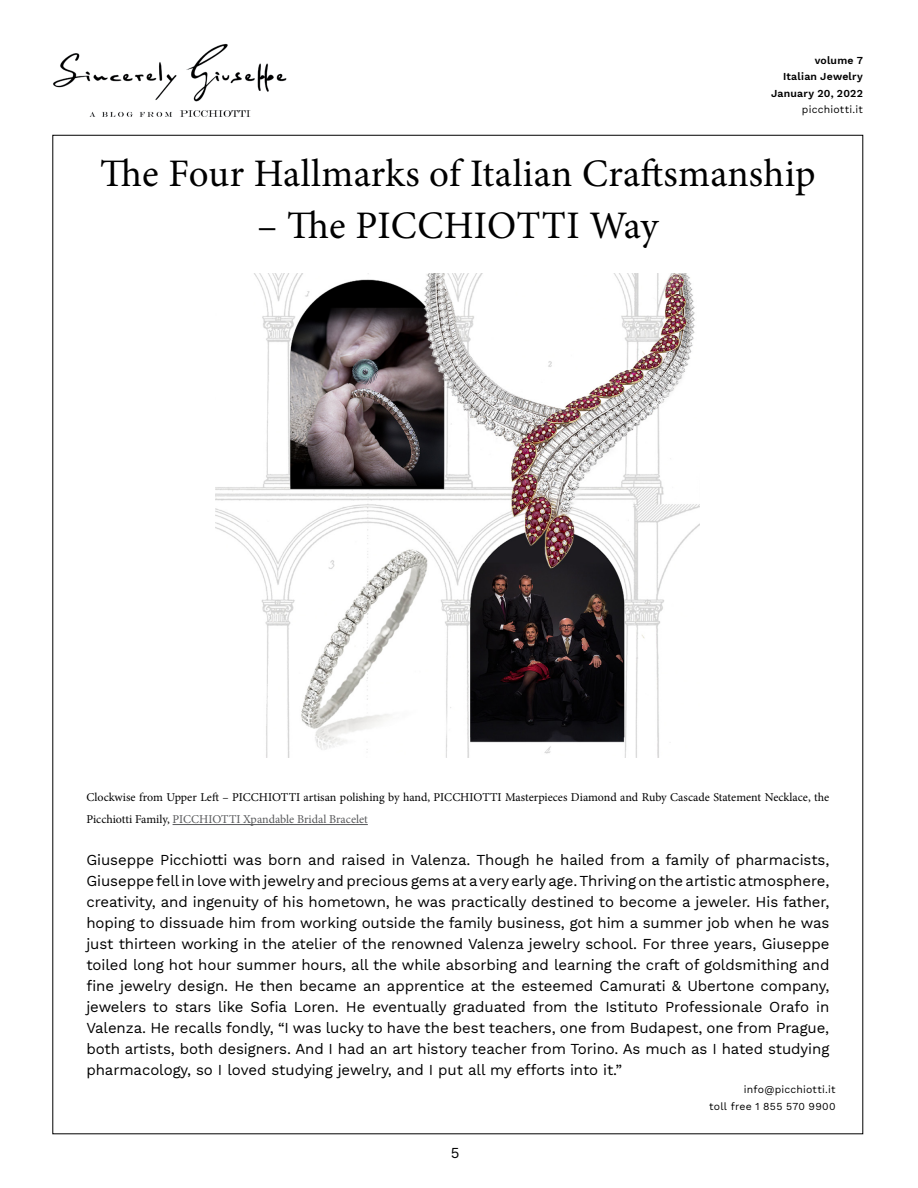
<style>
.page{position:relative;width:918px;height:1188px;background:#fff}
.page>*{position:absolute;margin:0;border:0;box-sizing:border-box;transform-origin:0 0}
.t1{font:39px "Minion Pro";letter-spacing:.005em;color:#000}
.t2{font:15px/21px "Work Sans";letter-spacing:-.005em;color:#000;text-align:justify}
.t3{font:12px/22.5px "Minion Pro";color:#000}
.t4{font:10.5px/16.5px "Work Sans";letter-spacing:.02em;color:#000;text-align:right}
.t5{font:600 10.5px/16.5px "Work Sans";letter-spacing:.02em;color:#000;text-align:right}
.s1{color:#58595b}
</style>
<div class="page">
<hr style="left:173px;top:824px;width:195px;height:1px;background:#58595b">
<img style="left:53px;top:43px;width:234px;height:74px">
<img style="left:215px;top:273px;width:485px;height:485px">
<p class="t5" style="left:771px;top:52px;width:93px">volume 7<br>Italian Jewelry<br>January 20, 2022</p>
<p class="t4" style="left:802px;top:101px;width:62px">picchiotti.it</p>
<h1 class="t1" style="left:100px;top:147px;width:717px">The Four Hallmarks of Italian Craftsmanship</h1>
<h1 class="t1" style="left:257px;top:200px;width:403px">– The PICCHIOTTI Way</h1>
<p class="t3" style="left:86px;top:786px;width:745px">Clockwise from Upper Left – PICCHIOTTI artisan polishing by hand, PICCHIOTTI Masterpieces Diamond and Ruby Cascade Statement Necklace, the<br>Picchiotti Family, <span class="s1">PICCHIOTTI Xpandable Bridal Bracelet</span></p>
<p class="t2" style="left:86px;top:849px;width:745px">Giuseppe Picchiotti was born and raised in Valenza. Though he hailed from a family of pharmacists, Giuseppe fell in love with jewelry and precious gems at a very early age. Thriving on the artistic atmosphere, creativity, and ingenuity of his hometown, he was practically destined to become a jeweler. His father, hoping to dissuade him from working outside the family business, got him a summer job when he was just thirteen working in the atelier of the renowned Valenza jewelry school. For three years, Giuseppe toiled long hot hour summer hours, all the while absorbing and learning the craft of goldsmithing and fine jewelry design. He then became an apprentice at the esteemed Camurati &amp; Ubertone company, jewelers to stars like Sofia Loren. He eventually graduated from the Istituto Professionale Orafo in Valenza. He recalls fondly, “I was lucky to have the best teachers, one from Budapest, one from Prague, both artists, both designers. And I had an art history teacher from Torino. As much as I hated studying pharmacology, so I loved studying jewelry, and I put all my efforts into it.”</p>
<p class="t2" style="left:451px;top:1142px;width:10px">5</p>
<p class="t4" style="left:709px;top:1081px;width:128px">info@picchiotti.it<br>toll free 1 855 570 9900</p>
</div>
